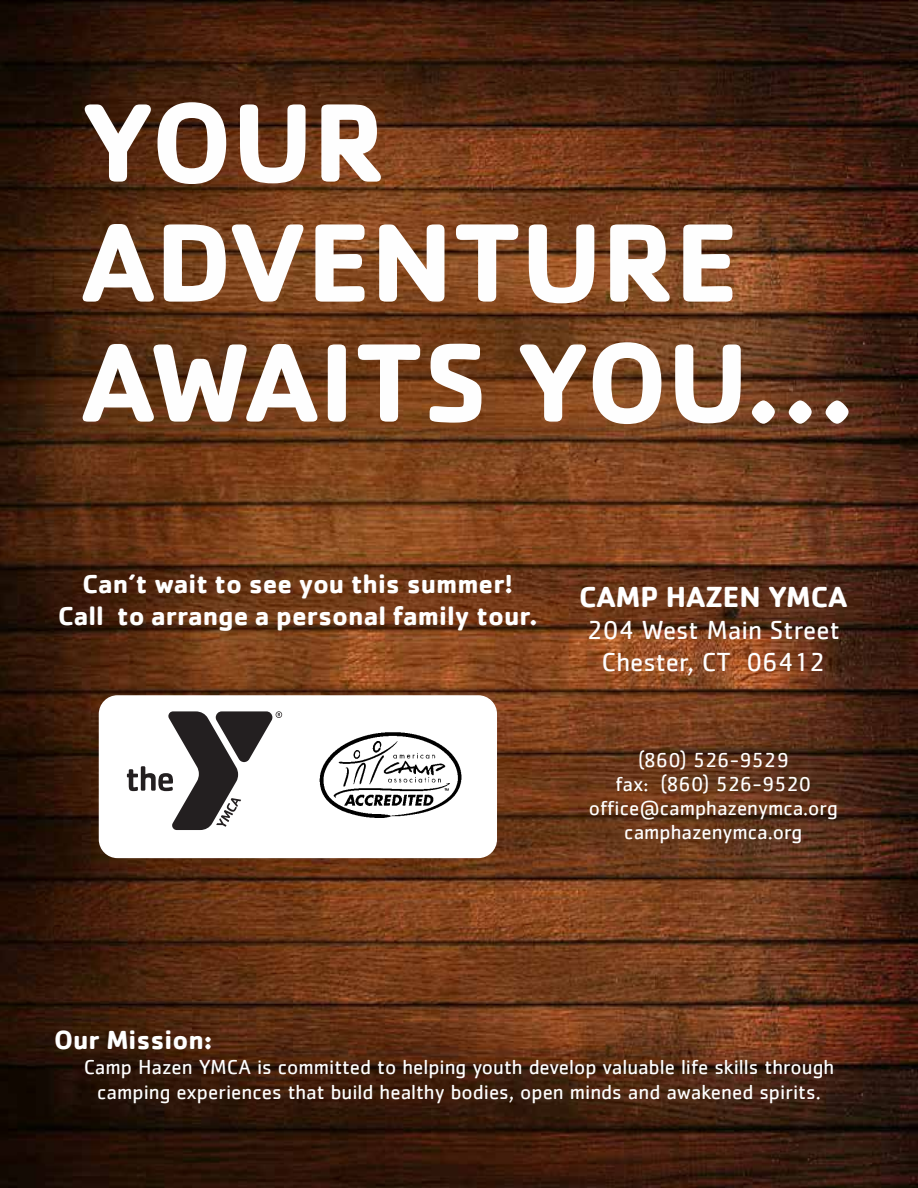
<style>
.page{position:relative;width:918px;height:1188px;background:#fff}
.page>*{position:absolute;margin:0;border:0;box-sizing:border-box;transform-origin:0 0}
.t1{font:700 115.5px/120px "Cachet";color:#fefefe}
.t2{font:700 30px "Cachet";color:#fff}
.t3{font:700 27px/32.4px "Cachet";color:#fff;text-align:center}
.t4{font:27px/32.4px "Cachet";color:#fff;text-align:center}
.t5{font:21px/24px "Cachet";color:#fff;text-align:center}
</style>
<div class="page">
<img style="left:0;top:0;width:918px;height:1188px">
<div style="left:100px;top:696px;width:396px;height:161px;background:#fff;border-radius:18px"></div>
<div style="left:99px;top:695px;width:398px;height:163px;border:2px solid #fff;border-radius:18px"></div>
<svg style="left:127px;top:711px;width:155px;height:119px"></svg>
<img style="left:319px;top:732px;width:143px;height:86px">
<h1 class="t1" style="left:81px;top:79px;width:776px">YOUR<br>ADVENTURE<br>AWAITS YOU...</h1>
<p class="t3" style="left:58px;top:566px;width:481px">Can’t wait to see you this summer!<br>Call to arrange a personal family tour.</p>
<h2 class="t2" style="left:579px;top:577px;width:270px">CAMP HAZEN YMCA</h2>
<p class="t4" style="left:587px;top:613px;width:254px">204 West Main Street<br>Chester, CT 06412</p>
<p class="t5" style="left:589px;top:748px;width:251px">(860) 526-9529<br>fax: (860) 526-9520 office@camphazenymca.org camphazenymca.org</p>
<p class="t3" style="left:54px;top:1023px;width:160px">Our Mission:</p>
<p class="t5" style="left:84px;top:1054px;width:752px;line-height:25.2px">Camp Hazen YMCA is committed to helping youth develop valuable life skills through camping experiences that build healthy bodies, open minds and awakened spirits.</p>
</div>
